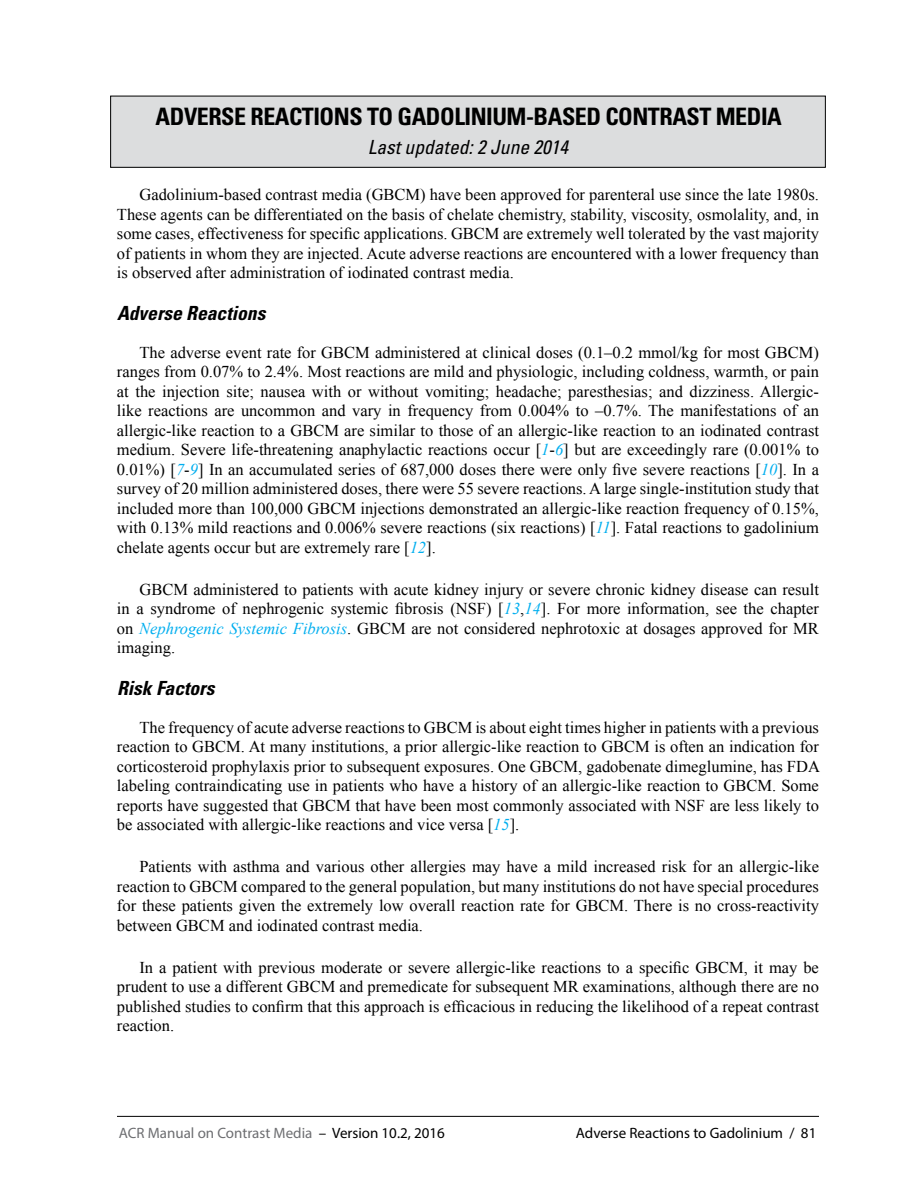
<style>
.page{position:relative;width:918px;height:1188px;background:#fff}
.page>*{position:absolute;margin:0;border:0;box-sizing:border-box;transform-origin:0 0}
.t1{font:700 condensed 24px "Univers LT Std";letter-spacing:-.02em;color:#000}
.t2{font:italic 700 condensed 19.5px "Univers LT Std";color:#000}
.t3{font:italic condensed 19.5px "Univers LT Std";color:#000}
.t4{font:16.5px/19.5px "Times New Roman";color:#000;text-align:justify}
.t5{font:15px "Myriad Pro";color:#6d6e71}
.t6{font:15px "Myriad Pro";color:#000}
.s1{font-style:italic;color:#00aeef}
.s2{color:#000}
</style>
<div class="page">
<hr style="left:117px;top:1116px;width:702px;height:1px;background:#000">
<div style="left:111px;top:96px;width:714px;height:71px;background:#dcddde"></div>
<div style="left:110px;top:96px;width:716px;height:72px;border:1px solid #000"></div>
<h1 class="t1" style="left:156px;top:102px;width:628px">ADVERSE REACTIONS TO GADOLINIUM-BASED CONTRAST MEDIA</h1>
<p class="t3" style="left:368px;top:135px;width:202px">Last updated: 2 June 2014</p>
<p class="t4" style="left:117px;top:185px;width:704px;text-indent:23px">Gadolinium-based contrast media (GBCM) have been approved for parenteral use since the late 1980s.<br>These agents can be differentiated on the basis of chelate chemistry, stability, viscosity, osmolality, and, in some cases, effectiveness for specific applications. GBCM are extremely well tolerated by the vast majority of patients in whom they are injected. Acute adverse reactions are encountered with a lower frequency than is observed after administration of iodinated contrast media.</p>
<p class="t2" style="left:117px;top:301px;width:150px">Adverse Reactions</p>
<p class="t4" style="left:117px;top:342px;width:704px;text-indent:23px">The adverse event rate for GBCM administered at clinical doses (0.1–0.2 mmol/kg for most GBCM) ranges from 0.07% to 2.4%. Most reactions are mild and physiologic, including coldness, warmth, or pain at the injection site; nausea with or without vomiting; headache; paresthesias; and dizziness. Allergic&shy;like reactions are uncommon and vary in frequency from 0.004% to –0.7%. The manifestations of an allergic-like reaction to a GBCM are similar to those of an allergic-like reaction to an iodinated contrast medium. Severe life-threatening anaphylactic reactions occur [<span class="s1">1</span>-<span class="s1">6</span>] but are exceedingly rare (0.001% to 0.01%) [<span class="s1">7</span>-<span class="s1">9</span>] In an accumulated series of 687,000 doses there were only five severe reactions [<span class="s1">10</span>]. In a survey of 20 million administered doses, there were 55 severe reactions. A large single-institution study that included more than 100,000 GBCM injections demonstrated an allergic-like reaction frequency of 0.15%, with 0.13% mild reactions and 0.006% severe reactions (six reactions) [<span class="s1">11</span>]. Fatal reactions to gadolinium chelate agents occur but are extremely rare [<span class="s1">12</span>].</p>
<p class="t4" style="left:117px;top:579px;width:704px;text-indent:23px">GBCM administered to patients with acute kidney injury or severe chronic kidney disease can result in a syndrome of nephrogenic systemic fibrosis (NSF) [<span class="s1">13</span>,<span class="s1">14</span>]. For more information, see the chapter on <span class="s1">Nephrogenic Systemic Fibrosis</span>. GBCM are not considered nephrotoxic at dosages approved for MR imaging.</p>
<p class="t2" style="left:117px;top:676px;width:99px">Risk Factors</p>
<p class="t4" style="left:117px;top:717px;width:704px;text-indent:23px">The frequency of acute adverse reactions to GBCM is about eight times higher in patients with a previous reaction to GBCM. At many institutions, a prior allergic-like reaction to GBCM is often an indication for corticosteroid prophylaxis prior to subsequent exposures. One GBCM, gadobenate dimeglumine, has FDA labeling contraindicating use in patients who have a history of an allergic-like reaction to GBCM. Some reports have suggested that GBCM that have been most commonly associated with NSF are less likely to be associated with allergic-like reactions and vice versa [<span class="s1">15</span>].</p>
<p class="t4" style="left:117px;top:857px;width:704px;text-indent:23px">Patients with asthma and various other allergies may have a mild increased risk for an allergic-like reaction to GBCM compared to the general population, but many institutions do not have special procedures for these patients given the extremely low overall reaction rate for GBCM. There is no cross-reactivity between GBCM and iodinated contrast media.</p>
<p class="t4" style="left:117px;top:957px;width:704px;text-indent:23px">In a patient with previous moderate or severe allergic-like reactions to a specific GBCM, it may be prudent to use a different GBCM and premedicate for subsequent MR examinations, although there are no published studies to confirm that this approach is efficacious in reducing the likelihood of a repeat contrast reaction.</p>
<p class="t5" style="left:119px;top:1124px;width:327px">ACR Manual on Contrast Media <span class="s2">– Version 10.2, 2016</span></p>
<p class="t6" style="left:576px;top:1124px;width:242px">Adverse Reactions to Gadolinium / 81</p>
</div>
